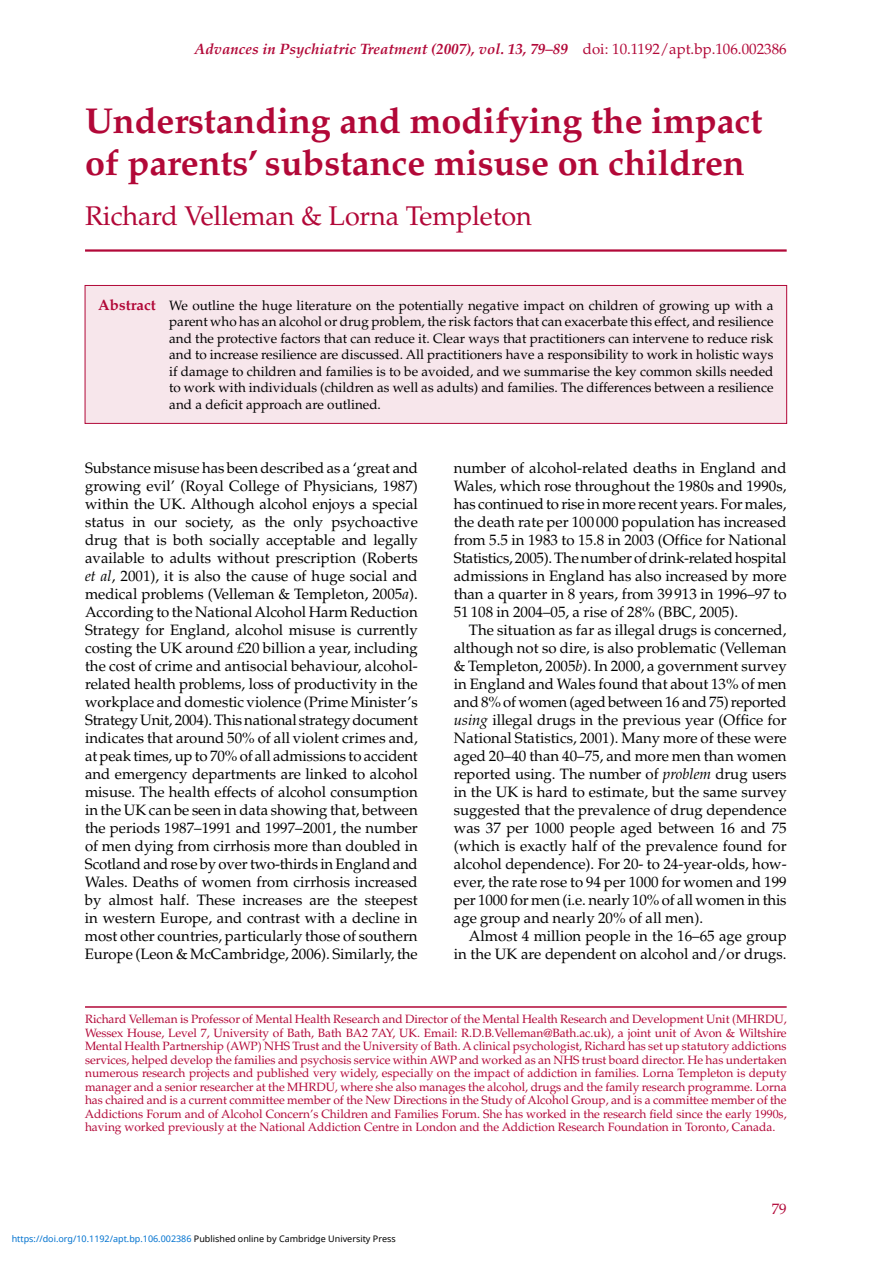
<style>
.page{position:relative;width:893px;height:1263px;background:#fff}
.page>*{position:absolute;margin:0;border:0;box-sizing:border-box;transform-origin:0 0}
.t1{font:700 36px/42px "Palatino";letter-spacing:-.005em;color:#b20838}
.t2{font:27px "Palatino";letter-spacing:-.005em;color:#b20838}
.t3{font:15px/18px "Palatino";color:#000;text-align:justify}
.t4{font:italic 700 15px "Palatino";color:#b20838}
.t5{font:15px "Palatino";color:#b20838}
.t6{font:13.5px/16.5px "Palatino";color:#000;text-align:justify}
.t7{font:12px/13.5px "Palatino";letter-spacing:-.005em;color:#b20838;text-align:justify}
.t8{font:9px "Noto Sans";color:#0172cf}
.s1{font-weight:400;font-style:normal}
.s2{font-weight:700;font-size:15px;color:#b20838}
.s3{font-style:italic}
.s4{color:#000}
</style>
<div class="page">
<div style="left:85px;top:285px;width:702px;height:138px;background:#f7e6eb"></div>
<div style="left:85px;top:285px;width:702px;height:139px;border:1px solid #b20838"></div>
<hr style="left:85px;top:249px;width:702px;height:3px;background:#b20838">
<hr style="left:85px;top:1006px;width:702px;height:2px;background:#b20838">
<p class="t4" style="left:195px;top:40px;width:594px">Advances in Psychiatric Treatment (2007), vol. 13, 79–89 <span class="s1">doi: 10.1192/apt.bp.106.002386</span></p>
<h1 class="t1" style="left:85px;top:100px;width:679px">Understanding and modifying the impact of parents’ substance misuse on children</h1>
<h2 class="t2" style="left:85px;top:200px;width:448px">Richard Velleman &amp; Lorna Templeton</h2>
<p class="t6" style="left:169px;top:297px;width:606px;text-indent:-71px"><span class="s2">Abstract</span> We outline the huge literature on the potentially negative impact on children of growing up with a parent who has an alcohol or drug problem, the risk factors that can exacerbate this effect, and resilience and the protective factors that can reduce it. Clear ways that practitioners can intervene to reduce risk and to increase resilience are discussed. All practitioners have a responsibility to work in holistic ways if damage to children and families is to be avoided, and we summarise the key common skills needed to work with individuals (children as well as adults) and families. The differences between a resilience and a deficit approach are outlined.</p>
<p class="t3" style="left:85px;top:459px;width:335px">Substance misuse has been described as a ‘great and growing evil’ (Royal College of Physicians, 1987) within the UK. Although alcohol enjoys a special status in our society, as the only psychoactive drug that is both socially acceptable and legally avail-able to adults without prescription (Roberts <span class="s3">et al</span>, 2001), it is also the cause of huge social and medical problems (Velleman &amp; Templeton, 2005<span class="s3">a</span>).<br>According to the NationalAlcohol Harm Reduction Strategy for England, alcohol misuse is currently costing the UK around £20 billion a year, including the cost of crime and antisocial behaviour, alcohol&shy;related health problems, loss of productivity in the workplace and domestic violence (Prime Minister’s StrategyUnit, 2004). This national strategy document indicates that around 50% of all violent crimes and, at peak times, up to 70% of all admissions to accident and emergency departments are linked to alcohol misuse. The health effects of alcohol consumption in the UK can be seen in data showing that, between the periods 1987–1991 and 1997–2001, the number of men dying from cirrhosis more than doubled in Scotland and rose by over two-thirds in England and Wales. Deaths of women from cirrhosis increased by almost half. These increases are the steepest in western Europe, and contrast with a decline in most other countries, particularly those of southern Europe (Leon &amp; McCambridge, 2006). Similarly, the</p>
<p class="t3" style="left:454px;top:459px;width:334px">number of alcohol-related deaths in England and Wales, which rose throughout the 1980s and 1990s, has continued to rise in more recent years. For males, the death rate per 100000 population has increased from 5.5 in 1983 to 15.8 in 2003 (Office for National Statistics, 2005). The number ofdrink-related hospital admissions in England has also increased by more than a quarter in 8 years, from 39913 in 1996–97 to 51108 in 2004–05, a rise of 28% (BBC, 2005).</p>
<p class="t3" style="left:454px;top:621px;width:334px;text-indent:15px">The situation as far as illegal drugs is concerned, although not so dire, is also problematic (Velleman &amp; Templeton, 2005<span class="s3">b</span>). In 2000, a government survey in England and Wales found that about 13% of men and 8% of women (aged between 16 and 75) reported <span class="s3">using</span> illegal drugs in the previous year (Office for National Statistics, 2001). Many more of these were aged 20–40 than 40–75, and more men than women reported using. The number of <span class="s3">problem</span> drug users in the UK is hard to estimate, but the same survey suggested that the prevalence of drug dependence was 37 per 1000 people aged between 16 and 75 (which is exactly half of the prevalence found for alcohol dependence). For 20- to 24-year-olds, how&shy;ever, the rate rose to 94 per 1000 for women and 199 per 1000 for men (i.e. nearly 10% of all women in this age group and nearly 20% of all men).</p>
<p class="t3" style="left:454px;top:927px;width:334px;text-align:right">Almost 4 million people in the 16–65 age group in the UK are dependent on alcohol and/or drugs.</p>
<p class="t7" style="left:85px;top:1013px;width:703px">Richard Velleman is Professor of Mental Health Research and Director of the Mental Health Research and Development Unit (MHRDU, Wessex House, Level 7, University of Bath, Bath BA2 7AY, UK. Email: R.D.B.Velleman@Bath.ac.uk), a joint unit of Avon &amp; Wiltshire Mental Health Partnership (AWP) NHS Trust and the University of Bath. Aclinical psychologist, Richard has set up statutory addictions services, helped develop the families and psychosis service within AWP and worked as an NHS trust board director. He has undertaken numerous research projects and published very widely, especially on the impact of addiction in families. Lorna Templeton is deputy manager and a senior researcher at the MHRDU, where she also manages the alcohol, drugs and the family research programme. Lorna has chaired and is a current committee member of the New Directions in the Study of Alcohol Group, and is a committee member of the Addictions Forum and of Alcohol Concern’s Children and Families Forum. She has worked in the research field since the early 1990s, having worked previously at the National Addiction Centre in London and the Addiction Research Foundation in Toronto, Canada.</p>
<p class="t8" style="left:12px;top:1232px;width:386px">https://doi.org/10.1192/apt.bp.106.002386 <span class="s4">Published online by Cambridge University Press</span></p>
<p class="t5" style="left:772px;top:1200px;width:16px">79</p>
</div>
